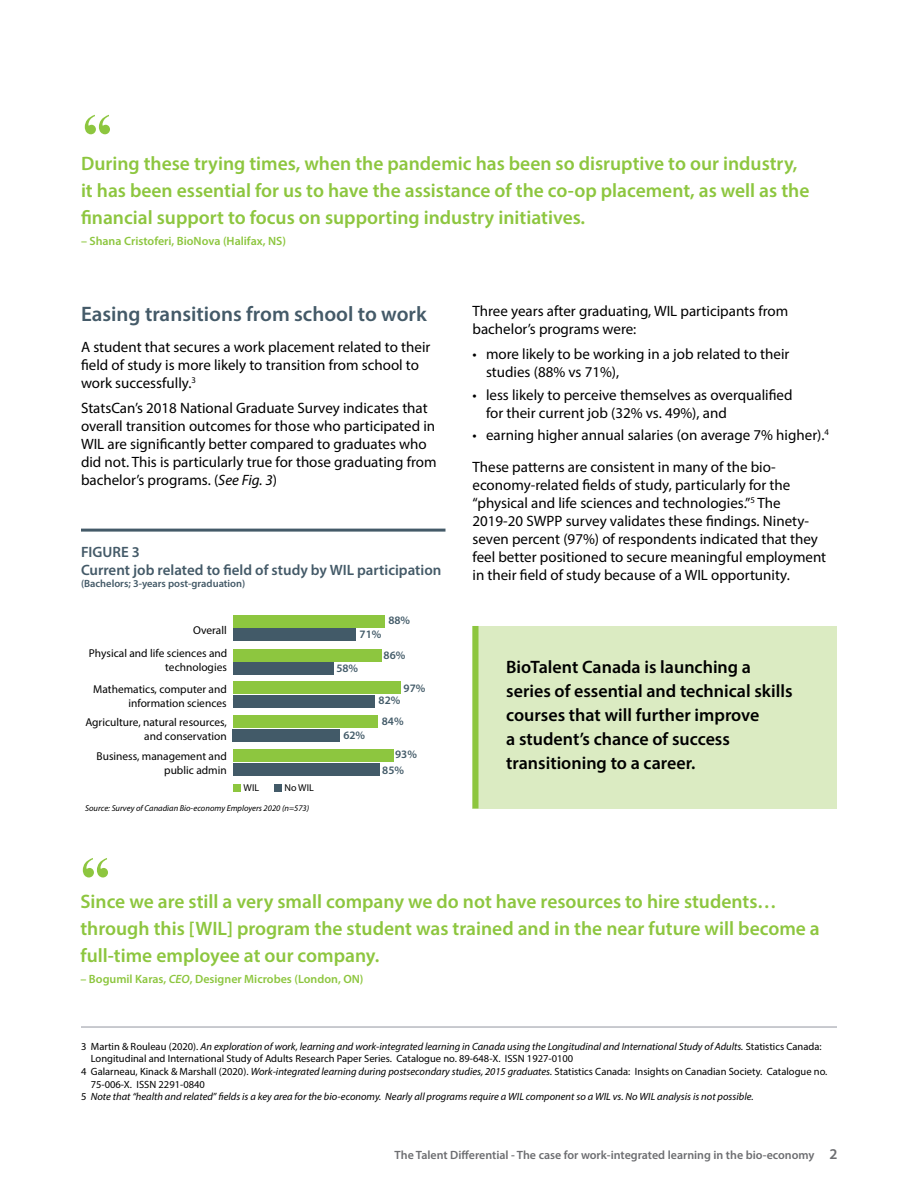
<style>
.page{position:relative;width:918px;height:1188px;background:#fff}
.page>*{position:absolute;margin:0;border:0;box-sizing:border-box;transform-origin:0 0}
.Body{font:700 60px "Times New Roman";color:#8dc63f}
.t1{font:600 21px "Myriad Pro";color:#445a68}
.Pull_Quote{font:600 19.5px/27px "Myriad Pro";color:#8dc63f}
.Pull_Quote-2{font:600 18px/24px "Myriad Pro";color:#000}
.Body-2{font:15px/18px "Myriad Pro";color:#000}
.Figure_Titles{font:600 15px/18px "Myriad Pro";color:#445a68}
.Body-3{font:600 12px "Myriad Pro";color:#8dc63f}
.t2{font:600 12px "Myriad Pro";color:#6d6e71}
.t3{font:11.4px/13.6px "Myriad Pro";color:#000;text-align:right}
.t4{font:600 11.4px/21.6px "Myriad Pro";color:#425a68}
.Footnotes{font:10.5px/12.6px "Myriad Pro";color:#000}
.Footnotes-2{font:italic 10.5px "Myriad Pro";color:#000}
.Figure_Titles-2{font:600 10.5px "Myriad Pro";color:#445a68}
.t5{font:10.05px "Myriad Pro";color:#000}
.t6{font:italic 8.55px "Myriad Pro";color:#000}
.s1{font-style:italic}
.s2{font-style:normal}
.s3{font-size:15px}
</style>
<div class="page">
<div style="left:233px;top:763px;width:147px;height:12px;background:#425a68"></div>
<div style="left:233px;top:750px;width:160px;height:12px;background:#8dc63f"></div>
<div style="left:233px;top:729px;width:107px;height:12px;background:#425a68"></div>
<div style="left:233px;top:716px;width:145px;height:12px;background:#8dc63f"></div>
<div style="left:233px;top:695px;width:142px;height:12px;background:#425a68"></div>
<div style="left:233px;top:682px;width:167px;height:12px;background:#8dc63f"></div>
<div style="left:233px;top:663px;width:100px;height:12px;background:#425a68"></div>
<div style="left:233px;top:649px;width:148px;height:12px;background:#8dc63f"></div>
<div style="left:233px;top:629px;width:123px;height:12px;background:#425a68"></div>
<div style="left:233px;top:615px;width:152px;height:12px;background:#8dc63f"></div>
<div style="left:233px;top:784px;width:7px;height:8px;background:#8dc63f"></div>
<div style="left:274px;top:784px;width:8px;height:8px;background:#425a68"></div>
<hr style="left:81px;top:529px;width:365px;height:3px;background:#445a68">
<hr style="left:81px;top:1026px;width:756px;height:2px;background:#b7b9c0">
<div style="left:472px;top:626px;width:365px;height:182px;background:#dbebc2"></div>
<div style="left:472px;top:626px;width:6px;height:183px;background:#8dc63f"></div>
<p class="Body" style="left:82px;top:92px;width:31px">“</p>
<p class="Pull_Quote" style="left:81px;top:149px;width:730px">During these trying times, when the pandemic has been so disruptive to our industry, it has been essential for us to have the assistance of the co-op placement, as well as the financial support to focus on supporting industry initiatives.</p>
<p class="Body-3" style="left:81px;top:234px;width:207px">– Shana Cristoferi, BioNova (Halifax, NS)</p>
<h2 class="t1" style="left:81px;top:300px;width:347px">Easing transitions from school to work</h2>
<p class="Body-2" style="left:81px;top:338px;width:351px">A student that secures a work placement related to their field of study is more likely to transition from school to work successfully.<sup>3</sup></p>
<p class="Body-2" style="left:81px;top:399px;width:357px">StatsCan’s 2018 National Graduate Survey indicates that overall transition outcomes for those who participated in WIL are significantly better compared to graduates who did not. This is particularly true for those graduating from bachelor’s programs. (<span class="s1">See Fig. 3</span>)</p>
<p class="Figure_Titles" style="left:81px;top:542px;width:362px">FIGURE 3<br>Current job related to field of study by WIL participation</p>
<p class="Figure_Titles-2" style="left:81px;top:577px;width:166px">(Bachelors; 3-years post-graduation)</p>
<p class="t3" style="left:193px;top:623px;width:35px">Overall</p>
<p class="t3" style="left:89px;top:646px;width:140px">Physical and life sciences and technologies</p>
<p class="t3" style="left:93px;top:682px;width:135px">Mathematics, computer and information sciences</p>
<p class="t3" style="left:85px;top:715px;width:143px">Agriculture, natural resources, and conservation</p>
<p class="t3" style="left:97px;top:750px;width:132px">Business, management and public admin</p>
<p class="t5" style="left:244px;top:782px;width:17px">WIL</p>
<p class="t5" style="left:284px;top:782px;width:31px">No WIL</p>
<p class="t6" style="left:85px;top:803px;width:226px">Source: Survey of Canadian Bio-economy Employers 2020 (n=573)</p>
<p class="Body" style="left:80px;top:835px;width:32px">“</p>
<p class="t4" style="left:388px;top:609px;width:23px">88%</p>
<p class="t4" style="left:384px;top:644px;width:23px">86%</p>
<p class="t4" style="left:360px;top:623px;width:23px">71%</p>
<p class="t4" style="left:336px;top:657px;width:23px">58%</p>
<p class="t4" style="left:343px;top:724px;width:23px">62%</p>
<p class="t4" style="left:404px;top:677px;width:23px">97%</p>
<p class="t4" style="left:379px;top:689px;width:27px">82%<br>84%</p>
<p class="t4" style="left:382px;top:746px;width:36px;line-height:15.8px;text-indent:13px">93%<br>85%</p>
<p class="Body-2" style="left:472px;top:302px;width:317px">Three years after graduating, WIL participants from bachelor’s programs were:</p>
<p class="Body-2" style="left:486px;top:345px;width:305px;text-indent:-14px">• more likely to be working in a job related to their studies (88% vs 71%),</p>
<p class="Body-2" style="left:486px;top:385px;width:308px;text-indent:-14px">• less likely to perceive themselves as overqualified for their current job (32% vs. 49%), and</p>
<p class="Body-2" style="left:472px;top:426px;width:358px">• earning higher annual salaries (on average 7% higher).<sup>4</sup></p>
<p class="Body-2" style="left:472px;top:458px;width:355px">These patterns are consistent in many of the bio&shy;economy-related fields of study, particularly for the “physical and life sciences and technologies.”<sup>5</sup> The 2019-20 SWPP survey validates these findings. Ninety&shy;seven percent (97%) of respondents indicated that they feel better positioned to secure meaningful employment in their field of study because of a WIL opportunity.</p>
<p class="Pull_Quote-2" style="left:506px;top:655px;width:288px">BioTalent Canada is launching a series of essential and technical skills courses that will further improve<br>a student’s chance of success transitioning to a career.</p>
<p class="Pull_Quote" style="left:80px;top:887px;width:741px">Since we are still a very small company we do not have resources to hire students… through this [WIL] program the student was trained and in the near future will become a full-time employee at our company.</p>
<p class="Body-3" style="left:80px;top:971px;width:285px">– Bogumil Karas, <span class="s1">CEO</span>, Designer Microbes (London, ON)</p>
<p class="Footnotes" style="left:91px;top:1040px;width:732px;text-indent:-10px">3 Martin &amp; Rouleau (2020). <span class="s1">An exploration of work, learning and work-integrated learning in Canada using the Longitudinal and International Study of Adults.</span> Statistics Canada:<br>Longitudinal and International Study of Adults Research Paper Series. Catalogue no. 89-648-X. ISSN 1927-0100</p>
<p class="Footnotes" style="left:91px;top:1065px;width:738px;text-indent:-10px">4 Galarneau, Kinack &amp; Marshall (2020). <span class="s1">Work-integrated learning during postsecondary studies, 2015 graduates.</span> Statistics Canada: Insights on Canadian Society. Catalogue no.<br>75-006-X. ISSN 2291-0840</p>
<p class="Footnotes-2" style="left:81px;top:1090px;width:674px"><span class="s2">5</span> Note that “health and related” fields is a key area for the bio-economy. Nearly all programs require a WIL component so a WIL vs. No WIL analysis is not possible.</p>
<p class="t2" style="left:395px;top:1147px;width:444px">The Talent Differential - The case for work-integrated learning in the bio-economy <span class="s3">2</span></p>
</div>
